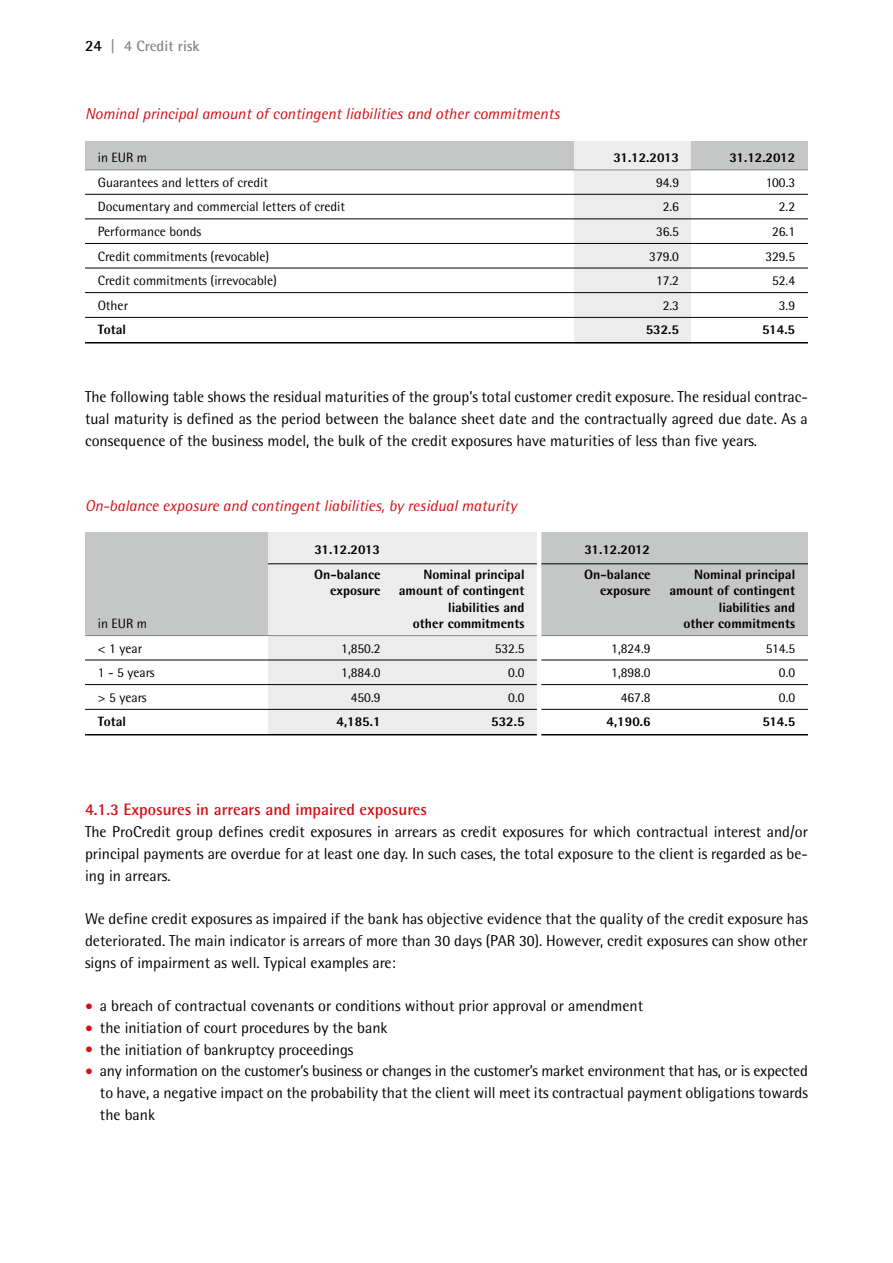
<style>
.page{position:relative;width:893px;height:1263px;background:#fff}
.page>*{position:absolute;margin:0;border:0;box-sizing:border-box;transform-origin:0 0}
.t1{font:700 16.5px "Rotis Semi Sans";color:#d40f14}
.t2{font:15.75px/21.8px "Rotis Semi Sans";color:#000;text-align:justify}
.t3{font:italic 15.75px "Rotis Semi Sans";color:#d40f14}
.t4{font:700 15px "Rotis Semi Sans";color:#878786}
.t5{font:13.5px "Rotis Semi Sans";color:#000}
.t6{font:800 13.5px "Rotis Semi Sans";color:#000}
.s1{font-size:15.75px;color:#000}
.s2{font-size:15.75px}
.s3{color:#d40f14}
</style>
<div class="page">
<div style="left:85px;top:533px;width:723px;height:103px;background:#c5c6c6"></div>
<div style="left:268px;top:533px;width:270px;height:202px;background:#ececed"></div>
<hr style="left:268px;top:563px;width:540px;height:1px;background:#000">
<div style="left:85px;top:141px;width:723px;height:29px;background:#c5c6c6"></div>
<div style="left:574px;top:141px;width:117px;height:202px;background:#ececed"></div>
<hr style="left:85px;top:170px;width:723px;height:1px;background:#878786">
<hr style="left:85px;top:194px;width:723px;height:1px;background:#000">
<hr style="left:85px;top:219px;width:723px;height:1px;background:#000">
<hr style="left:85px;top:243px;width:723px;height:1px;background:#000">
<hr style="left:85px;top:268px;width:723px;height:1px;background:#000">
<hr style="left:85px;top:292px;width:723px;height:1px;background:#000">
<hr style="left:85px;top:317px;width:723px;height:1px;background:#000">
<hr style="left:85px;top:342px;width:723px;height:1px;background:#000">
<hr style="left:85px;top:635px;width:723px;height:1px;background:#878786">
<hr style="left:85px;top:660px;width:723px;height:1px;background:#000">
<hr style="left:85px;top:684px;width:723px;height:1px;background:#000">
<hr style="left:85px;top:709px;width:723px;height:1px;background:#000">
<hr style="left:85px;top:734px;width:723px;height:1px;background:#000">
<hr style="left:537px;top:528px;width:4px;height:218px;background:#fff">
<p class="t4" style="left:85px;top:37px;width:116px"><span class="s1">24</span> <span class="s2">|</span> 4 Credit risk</p>
<p class="t3" style="left:85px;top:104px;width:476px">Nominal principal amount of contingent liabilities and other commitments</p>
<p class="t5" style="left:98px;top:150px;width:51px">in EUR m</p>
<p class="t6" style="left:613px;top:149px;width:67px">31.12.2013</p>
<p class="t6" style="left:730px;top:149px;width:67px">31.12.2012</p>
<p class="t5" style="left:98px;top:174px;width:172px">Guarantees and letters of credit</p>
<p class="t5" style="left:656px;top:174px;width:25px">94.9</p>
<p class="t5" style="left:766px;top:174px;width:31px">100.3</p>
<p class="t5" style="left:98px;top:199px;width:249px">Documentary and commercial letters of credit</p>
<p class="t5" style="left:663px;top:199px;width:18px">2.6</p>
<p class="t5" style="left:779px;top:199px;width:18px">2.2</p>
<p class="t5" style="left:98px;top:223px;width:105px">Performance bonds</p>
<p class="t5" style="left:656px;top:223px;width:25px">36.5</p>
<p class="t5" style="left:772px;top:223px;width:25px">26.1</p>
<p class="t5" style="left:98px;top:248px;width:173px">Credit commitments (revocable)</p>
<p class="t5" style="left:649px;top:248px;width:31px">379.0</p>
<p class="t5" style="left:765px;top:248px;width:31px">329.5</p>
<p class="t5" style="left:98px;top:273px;width:181px">Credit commitments (irrevocable)</p>
<p class="t5" style="left:656px;top:273px;width:25px">17.2</p>
<p class="t5" style="left:772px;top:273px;width:25px">52.4</p>
<p class="t5" style="left:98px;top:297px;width:32px">Other</p>
<p class="t5" style="left:663px;top:297px;width:18px">2.3</p>
<p class="t5" style="left:779px;top:297px;width:18px">3.9</p>
<p class="t6" style="left:98px;top:321px;width:30px">Total</p>
<p class="t6" style="left:646px;top:321px;width:35px">532.5</p>
<p class="t6" style="left:762px;top:321px;width:34px">514.5</p>
<p class="t2" style="left:85px;top:386px;width:724px">The following table shows the residual maturities of the group’s total customer credit exposure. The residual contrac&shy;tual maturity is defined as the period between the balance sheet date and the contractually agreed due date. As a consequence of the business model, the bulk of the credit exposures have maturities of less than five years.</p>
<p class="t3" style="left:85px;top:496px;width:433px">On-balance exposure and contingent liabilities, by residual maturity</p>
<p class="t6" style="left:315px;top:541px;width:67px">31.12.2013</p>
<p class="t6" style="left:585px;top:541px;width:67px">31.12.2012</p>
<p class="t6" style="left:314px;top:565px;width:68px">On-balance</p>
<p class="t6" style="left:423px;top:565px;width:103px">Nominal principal</p>
<p class="t6" style="left:584px;top:565px;width:68px">On-balance</p>
<p class="t6" style="left:694px;top:565px;width:103px">Nominal principal</p>
<p class="t6" style="left:330px;top:582px;width:52px">exposure</p>
<p class="t6" style="left:399px;top:582px;width:127px">amount of contingent</p>
<p class="t6" style="left:600px;top:582px;width:52px">exposure</p>
<p class="t6" style="left:669px;top:582px;width:127px">amount of contingent</p>
<p class="t6" style="left:448px;top:598px;width:78px">liabilities and</p>
<p class="t6" style="left:719px;top:598px;width:78px">liabilities and</p>
<p class="t5" style="left:98px;top:615px;width:51px">in EUR m</p>
<p class="t6" style="left:413px;top:615px;width:113px">other commitments</p>
<p class="t6" style="left:683px;top:615px;width:113px">other commitments</p>
<p class="t5" style="left:98px;top:640px;width:46px">&lt; 1 year</p>
<p class="t5" style="left:341px;top:640px;width:41px">1,850.2</p>
<p class="t5" style="left:495px;top:640px;width:31px">532.5</p>
<p class="t5" style="left:611px;top:640px;width:41px">1,824.9</p>
<p class="t5" style="left:766px;top:640px;width:31px">514.5</p>
<p class="t5" style="left:98px;top:665px;width:58px">1 - 5 years</p>
<p class="t5" style="left:341px;top:665px;width:41px">1,884.0</p>
<p class="t5" style="left:508px;top:665px;width:18px">0.0</p>
<p class="t5" style="left:611px;top:665px;width:41px">1,898.0</p>
<p class="t5" style="left:779px;top:665px;width:18px">0.0</p>
<p class="t5" style="left:98px;top:689px;width:50px">&gt; 5 years</p>
<p class="t5" style="left:351px;top:689px;width:31px">450.9</p>
<p class="t5" style="left:508px;top:689px;width:18px">0.0</p>
<p class="t5" style="left:621px;top:689px;width:31px">467.8</p>
<p class="t5" style="left:779px;top:689px;width:18px">0.0</p>
<p class="t6" style="left:98px;top:713px;width:30px">Total</p>
<p class="t6" style="left:337px;top:713px;width:46px">4,185.1</p>
<p class="t6" style="left:491px;top:713px;width:35px">532.5</p>
<p class="t6" style="left:607px;top:713px;width:46px">4,190.6</p>
<p class="t6" style="left:762px;top:713px;width:34px">514.5</p>
<p class="t1" style="left:85px;top:800px;width:344px">4.1.3 Exposures in arrears and impaired exposures</p>
<p class="t2" style="left:85px;top:821px;width:724px">The ProCredit group defines credit exposures in arrears as credit exposures for which contractual interest and/or principal payments are overdue for at least one day. In such cases, the total exposure to the client is regarded as be&shy;ing in arrears.</p>
<p class="t2" style="left:85px;top:908px;width:724px">We define credit exposures as impaired if the bank has objective evidence that the quality of the credit exposure has deteriorated. The main indicator is arrears of more than 30 days (PAR 30). However, credit exposures can show other signs of impairment as well. Typical examples are:</p>
<p class="t2" style="left:85px;top:995px;width:560px"><span class="s3">•</span> a breach of contractual covenants or conditions without prior approval or amendment</p>
<p class="t2" style="left:85px;top:1016px;width:304px"><span class="s3">•</span> the initiation of court procedures by the bank</p>
<p class="t2" style="left:85px;top:1038px;width:270px"><span class="s3">•</span> the initiation of bankruptcy proceedings</p>
<p class="t2" style="left:100px;top:1060px;width:710px;text-indent:-15px"><span class="s3">•</span> any information on the customer’s business or changes in the customer’s market environment that has, or is expected to have, a negative impact on the probability that the client will meet its contractual payment obligations towards the bank</p>
</div>
